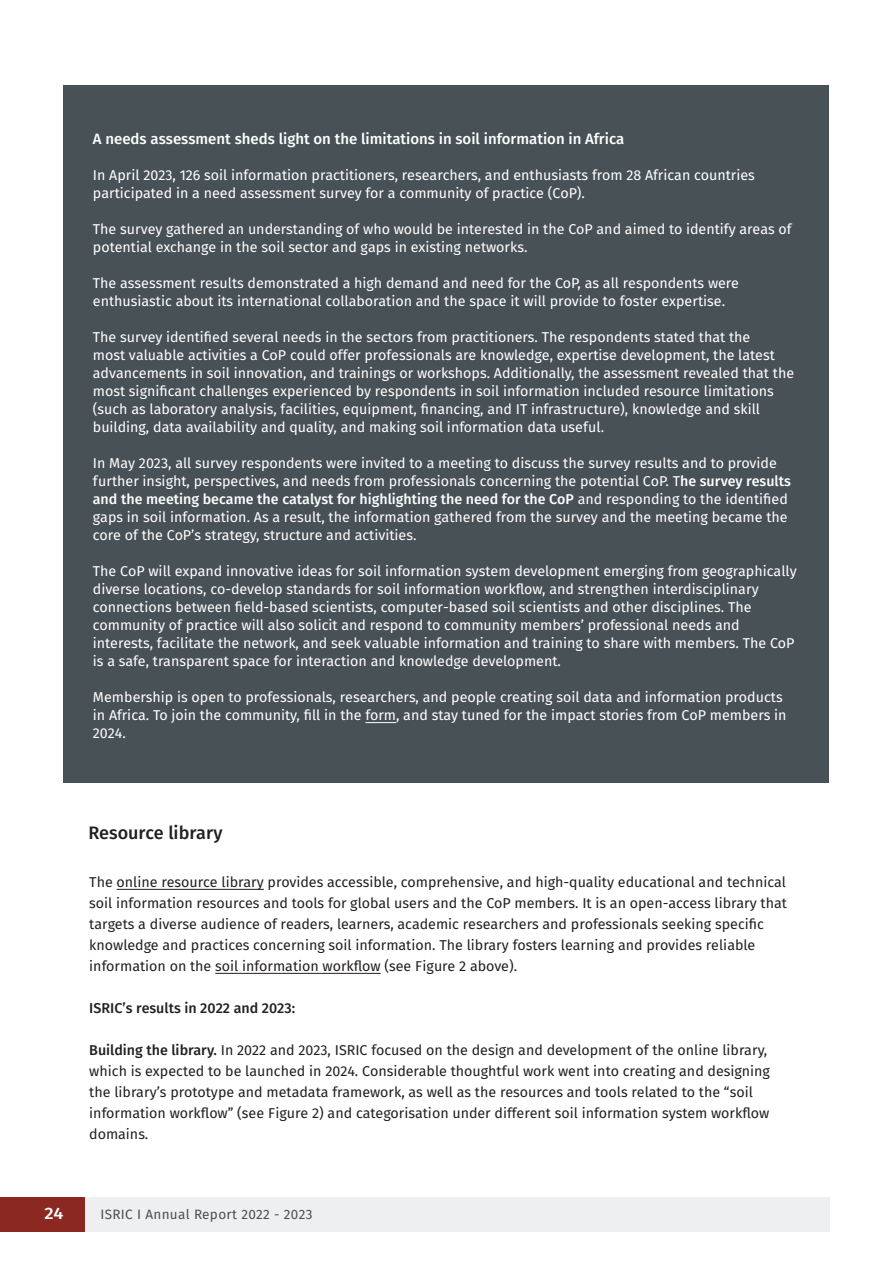
<style>
.page{position:relative;width:893px;height:1263px;background:#fff}
.page>*{position:absolute;margin:0;border:0;box-sizing:border-box;transform-origin:0 0}
.Heading_2{font:500 18px "Fira Sans";color:#231f20}
.t1{font:500 16.5px "Fira Sans";color:#fff;scale:1.1 1}
.Box_body_text{font:500 15px "Fira Sans";color:#fff}
.Body_text{font:14.25px/18px "Fira Sans";color:#fff}
.Body_text-2{font:14.25px/21px "Fira Sans";color:#231f20}
.Body_text-3{font:500 14.25px "Fira Sans";color:#231f20}
.t2{font:13.5px "Fira Sans";letter-spacing:.025em;color:#4b4f51}
.s1{font-weight:500}
</style>
<div class="page">
<div style="left:64px;top:85px;width:765px;height:697px;background:#485156"></div>
<hr style="left:365px;top:722px;width:31px;height:1px;background:#fff">
<hr style="left:117px;top:889px;width:147px;height:1px;background:#231f20">
<hr style="left:215px;top:973px;width:166px;height:1px;background:#231f20">
<div style="left:0;top:1197px;width:85px;height:34px;background:#8b2822"></div>
<div style="left:85px;top:1197px;width:744px;height:34px;background:#eeeff1"></div>
<p class="Box_body_text" style="left:93px;top:129px;width:533px">A needs assessment sheds light on the limitations in soil information in Africa</p>
<p class="Body_text" style="left:93px;top:167px;width:663px">In April 2023, 126 soil information practitioners, researchers, and enthusiasts from 28 African countries participated in a need assessment survey for a community of practice (CoP).</p>
<p class="Body_text" style="left:93px;top:221px;width:700px">The survey gathered an understanding of who would be interested in the CoP and aimed to identify areas of potential exchange in the soil sector and gaps in existing networks.</p>
<p class="Body_text" style="left:93px;top:275px;width:648px">The assessment results demonstrated a high demand and need for the CoP, as all respondents were enthusiastic about its international collaboration and the space it will provide to foster expertise.</p>
<p class="Body_text" style="left:93px;top:329px;width:703px">The survey identified several needs in the sectors from practitioners. The respondents stated that the<br>most valuable activities a CoP could offer professionals are knowledge, expertise development, the latest advancements in soil innovation, and trainings or workshops. Additionally, the assessment revealed that the most significant challenges experienced by respondents in soil information included resource limitations (such as laboratory analysis, facilities, equipment, financing, and IT infrastructure), knowledge and skill building, data availability and quality, and making soil information data useful.</p>
<p class="Body_text" style="left:93px;top:455px;width:699px">In May 2023, all survey respondents were invited to a meeting to discuss the survey results and to provide further insight, perspectives, and needs from professionals concerning the potential CoP. T<span class="s1">he survey results and the meeting became the catalyst for highlighting the need for the CoP</span> and responding to the identified gaps in soil information. As a result, the information gathered from the survey and the meeting became the core of the CoP’s strategy, structure and activities.</p>
<p class="Body_text" style="left:93px;top:563px;width:705px">The CoP will expand innovative ideas for soil information system development emerging from geographically diverse locations, co-develop standards for soil information workflow, and strengthen interdisciplinary connections between field-based scientists, computer-based soil scientists and other disciplines. The community of practice will also solicit and respond to community members’ professional needs and interests, facilitate the network, and seek valuable information and training to share with members. The CoP is a safe, transparent space for interaction and knowledge development.</p>
<p class="Body_text" style="left:93px;top:689px;width:695px">Membership is open to professionals, researchers, and people creating soil data and information products in Africa. To join the community, fill in the form, and stay tuned for the impact stories from CoP members in<br>2024.</p>
<p class="Heading_2" style="left:89px;top:820px;width:135px">Resource library</p>
<p class="Body_text-2" style="left:89px;top:873px;width:699px">The online resource library provides accessible, comprehensive, and high-quality educational and technical soil information resources and tools for global users and the CoP members. It is an open-access library that targets a diverse audience of readers, learners, academic researchers and professionals seeking specific knowledge and practices concerning soil information. The library fosters learning and provides reliable information on the soil information workflow (see Figure 2 above).</p>
<p class="Body_text-3" style="left:89px;top:998px;width:207px">ISRIC’s results in 2022 and 2023:</p>
<p class="Body_text-2" style="left:89px;top:1041px;width:682px"><span class="s1">Building the library.</span> In 2022 and 2023, ISRIC focused on the design and development of the online library, which is expected to be launched in 2024. Considerable thoughtful work went into creating and designing the library’s prototype and metadata framework, as well as the resources and tools related to the “soil information workflow” (see Figure 2) and categorisation under different soil information system workflow domains.</p>
<p class="t1" style="left:44px;top:1202px;width:19px">24</p>
<p class="t2" style="left:100px;top:1204px;width:214px">ISRIC I Annual Report 2022 - 2023</p>
</div>
